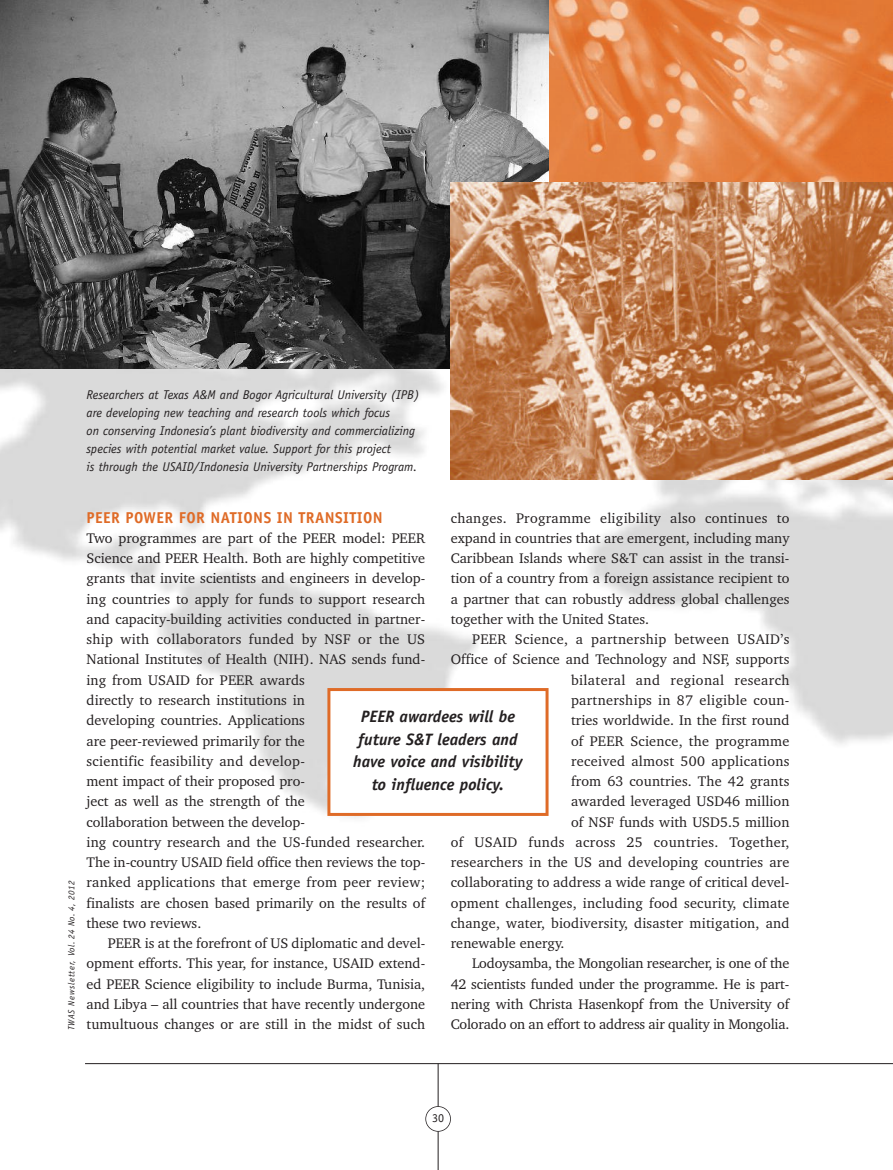
<style>
.page{position:relative;width:893px;height:1170px;background:#fff}
.page>*{position:absolute;margin:0;border:0;box-sizing:border-box;transform-origin:0 0}
.t1{font:italic 700 16.5px/22.5px "Officina Sans";color:#231f20;text-align:center}
.t2{font:700 15.75px "Officina Sans";letter-spacing:.025em;color:#df6b27}
.t3{font:14.25px/20.2px "Charter BT";letter-spacing:.005em;color:#231f20;text-align:justify}
.t4{font:14.25px "Charter BT";letter-spacing:.025em;color:#231f20}
.t5{font:italic 12.75px/18px "Officina Sans";color:#231f20}
.t6{font:12px "Officina Sans";color:#231f20}
.t7{font:italic 9px "Officina Sans";letter-spacing:.05em;color:#231f20}
</style>
<div class="page">
<img style="left:0;top:369px;width:893px;height:449px">
<hr style="left:438px;top:1063px;width:1px;height:106px;background:#231f20">
<div style="left:426px;top:1106px;width:24px;height:25px;background:#fff;border-radius:50%"></div>
<div style="left:425px;top:1106px;width:26px;height:25px;border:2px solid #231f20;border-radius:50%"></div>
<hr style="left:85px;top:1063px;width:808px;height:1px;background:#231f20">
<img style="left:549px;top:0;width:344px;height:183px">
<img style="left:0;top:0;width:548px;height:369px">
<img style="left:451px;top:183px;width:442px;height:296px">
<div style="left:330px;top:691px;width:216px;height:121px;background:#fff"></div>
<div style="left:327px;top:688px;width:222px;height:127px;border:3px solid #df6b27"></div>
<p class="t5" style="left:87px;top:387px;width:334px">Researchers at Texas A&amp;M and Bogor Agricultural University (IPB) are developing new teaching and research tools which focus<br>on conserving Indonesia’s plant biodiversity and commercializing species with potential market value. Support for this project<br>is through the USAID/Indonesia University Partnerships Program.</p>
<p class="t7" style="left:68px;top:1030px;width:151px;rotate:-90deg">TWAS Newsletter, Vol. 24 No. 4, 2012</p>
<p class="t2" style="left:87px;top:511px;width:298px">PEER POWER FOR NATIONS IN TRANSITION</p>
<p class="t3" style="left:87px;top:529px;width:340px;text-align:left">Two programmes are part of the PEER model: PEER Science and PEER Health. Both are highly competitive grants that invite scientists and engineers in develop&shy;ing countries to apply for funds to support research and capacity-building activities conducted in partner&shy;ship with collaborators funded by NSF or the US National Institutes of Health (NIH). NAS sends fund&shy;ing from USAID for PEER awards<br>directly to research institutions in<br>developing countries. Applications<br>are peer-reviewed primarily for the<br>scientific feasibility and develop-<br>ment impact of their proposed pro-<br>ject as well as the strength of the<br>collaboration between the develop-<br>ing country research and the US-funded researcher.<br>The in-country USAID field office then reviews the top&shy;ranked applications that emerge from peer review; finalists are chosen based primarily on the results of these two reviews.</p>
<p class="t3" style="left:87px;top:934px;width:340px;text-indent:21px">PEER is at the forefront of US diplomatic and devel&shy;opment efforts. This year, for instance, USAID extend&shy;ed PEER Science eligibility to include Burma, Tunisia, and Libya – all countries that have recently undergone tumultuous changes or are still in the midst of such</p>
<p class="t3" style="left:451px;top:508px;width:340px">changes. Programme eligibility also continues to expand in countries that are emergent, including many Caribbean Islands where S&amp;T can assist in the transi&shy;tion of a country from a foreign assistance recipient to a partner that can robustly address global challenges together with the United States.</p>
<p class="t4" style="left:472px;top:633px;width:319px">PEER Science, a partnership between USAID’s</p>
<p class="t3" style="left:451px;top:650px;width:340px">Office of Science and Technology and NSF, supports</p>
<p class="t4" style="left:571px;top:674px;width:220px">bilateral and regional research</p>
<p class="t4" style="left:571px;top:694px;width:220px">partnerships in 87 eligible coun-</p>
<p class="t3" style="left:571px;top:711px;width:220px">tries worldwide. In the first round</p>
<p class="t3" style="left:571px;top:731px;width:220px">of PEER Science, the programme</p>
<p class="t3" style="left:571px;top:751px;width:220px">received almost 500 applications</p>
<p class="t3" style="left:571px;top:772px;width:220px">from 63 countries. The 42 grants</p>
<p class="t3" style="left:571px;top:792px;width:220px">awarded leveraged USD46 million</p>
<p class="t3" style="left:571px;top:812px;width:220px">of NSF funds with USD5.5 million</p>
<p class="t4" style="left:451px;top:836px;width:340px">of USAID funds across 25 countries. Together,</p>
<p class="t3" style="left:451px;top:853px;width:340px">researchers in the US and developing countries are</p>
<p class="t3" style="left:451px;top:873px;width:340px">collaborating to address a wide range of critical devel-</p>
<p class="t3" style="left:451px;top:893px;width:340px">opment challenges, including food security, climate</p>
<p class="t3" style="left:451px;top:913px;width:340px">change, water, biodiversity, disaster mitigation, and</p>
<p class="t3" style="left:451px;top:934px;width:115px">renewable energy.</p>
<p class="t3" style="left:472px;top:954px;width:319px">Lodoysamba, the Mongolian researcher, is one of the</p>
<p class="t3" style="left:451px;top:974px;width:340px">42 scientists funded under the programme. He is part-</p>
<p class="t3" style="left:451px;top:994px;width:340px">nering with Christa Hasenkopf from the University of</p>
<p class="t3" style="left:451px;top:1015px;width:340px">Colorado on an effort to address air quality in Mongolia.</p>
<p class="t1" style="left:353px;top:707px;width:171px">PEER awardees will be future S&amp;T leaders and have voice and visibility to influence policy.</p>
<p class="t6" style="left:432px;top:1113px;width:13px">30</p>
</div>
